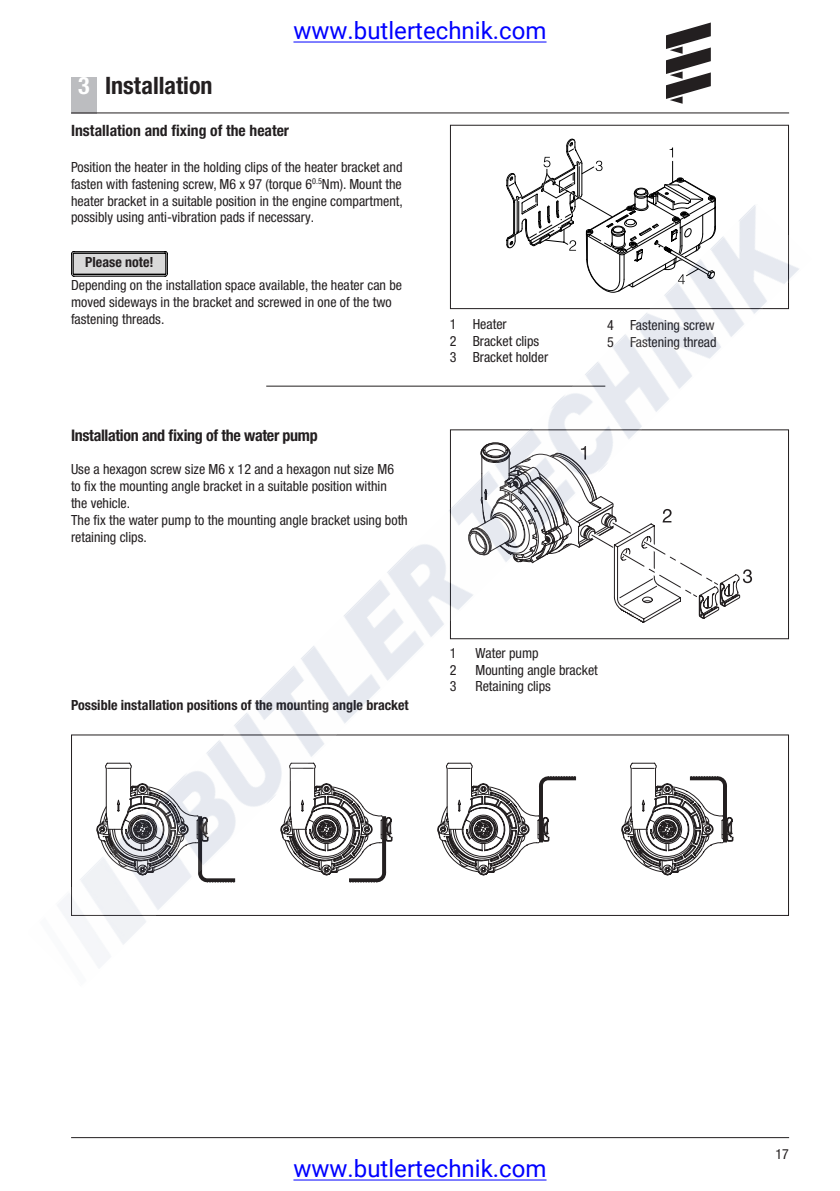
<style>
.page{position:relative;width:840px;height:1191px;background:#fff}
.page>*{position:absolute;margin:0;border:0;box-sizing:border-box;transform-origin:0 0}
.t1{font:24px "Roboto";color:#00f}
.Kapiteltitel_A5{font:700 condensed 24px "Helvetica Neue LTW1 G";color:#231f20}
.Kapitelzahl_weiss_A5{font:700 condensed 24px "Helvetica Neue LTW1 G";color:#fff}
.Ueberschrift_8pt_fet{font:700 condensed 16px "Helvetica Neue LTW1 G";letter-spacing:-.02em;color:#231f20}
.Aktueller_Titel_7_8p{font:700 condensed 15.6px "Helvetica Neue LTW1 G";color:#231f20}
.Fließtext_7pt{font:condensed 14px/16.8px "Helvetica Neue LTW1 G";color:#231f20}
.Bildlegende{font:condensed 14px "Helvetica Neue LTW1 G";color:#231f20}
.Ueberschrift_7pt_fet{font:700 condensed 14px "Helvetica Neue LTW1 G";color:#231f20}
.Teileliste_Kabelstra{font:condensed 14px "Helvetica Neue LTW1 G";color:#231f20}
.titel2a5{font:700 condensed 14px "Helvetica Neue LTW1 G";color:#231f20}
</style>
<div class="page">
<div style="left:71px;top:77px;width:26px;height:36px;background:#bcbdc0"></div>
<hr style="left:71px;top:1137px;width:717px;height:1px;background:#231f20">
<hr style="left:71px;top:112px;width:717px;height:1px;background:#231f20">
<svg style="left:666px;top:23px;width:44px;height:81px"></svg>
<svg style="left:506px;top:139px;width:210px;height:65px"></svg>
<img style="left:58px;top:204px;width:741px;height:763px">
<hr style="left:293px;top:42px;width:253px;height:1px;background:#00f">
<hr style="left:293px;top:1179px;width:253px;height:1px;background:#00f">
<p class="Kapitelzahl_weiss_A5" style="left:78px;top:71px;width:13px">3</p>
<p class="Kapiteltitel_A5" style="left:105px;top:71px;width:109px">Installation</p>
<h1 class="t1" style="left:293px;top:14px;width:254px">www.butlertechnik.com</h1>
<p class="Aktueller_Titel_7_8p" style="left:71px;top:121px;width:219px">Installation and fixing of the heater</p>
<p class="Fließtext_7pt" style="left:71px;top:159px;width:333px;text-align:justify">Position the heater in the holding clips of the heater bracket and fasten with fastening screw, M6 x 97 (torque 6<sup>0.5</sup>Nm). Mount the heater bracket in a suitable position in the engine compartment, possibly using anti-vibration pads if necessary.</p>
<p class="titel2a5" style="left:85px;top:254px;width:70px">Please note!</p>
<p class="Fließtext_7pt" style="left:71px;top:277px;width:332px">Depending on the installation space available, the heater can be moved sideways in the bracket and screwed in one of the two fastening threads.</p>
<p class="Ueberschrift_8pt_fet" style="left:71px;top:425px;width:248px">Installation and fixing of the water pump</p>
<p class="Fließtext_7pt" style="left:71px;top:461px;width:324px">Use a hexagon screw size M6 x 12 and a hexagon nut size M6 to fix the mounting angle bracket in a suitable position within the vehicle.</p>
<p class="Fließtext_7pt" style="left:71px;top:511px;width:338px">The fix the water pump to the mounting angle bracket using both retaining clips.</p>
<p class="Bildlegende" style="left:449px;top:315px;width:58px">1 Heater</p>
<p class="Bildlegende" style="left:449px;top:332px;width:91px">2 Bracket clips</p>
<p class="Bildlegende" style="left:449px;top:349px;width:100px">3 Bracket holder</p>
<p class="Bildlegende" style="left:607px;top:317px;width:109px">4 Fastening screw</p>
<p class="Bildlegende" style="left:607px;top:334px;width:111px">5 Fastening thread</p>
<p class="Ueberschrift_7pt_fet" style="left:71px;top:696px;width:339px">Possible installation positions of the mounting angle bracket</p>
<p class="Teileliste_Kabelstra" style="left:449px;top:644px;width:8px">1</p>
<p class="Teileliste_Kabelstra" style="left:475px;top:644px;width:65px">Water pump</p>
<p class="Teileliste_Kabelstra" style="left:449px;top:661px;width:8px">2</p>
<p class="Teileliste_Kabelstra" style="left:475px;top:661px;width:124px">Mounting angle bracket</p>
<p class="Teileliste_Kabelstra" style="left:449px;top:678px;width:8px">3</p>
<p class="Teileliste_Kabelstra" style="left:475px;top:678px;width:77px">Retaining clips</p>
<h1 class="t1" style="left:293px;top:1152px;width:254px">www.butlertechnik.com</h1>
<p class="Fließtext_7pt" style="left:775px;top:1145px;width:15px">17</p>
</div>
